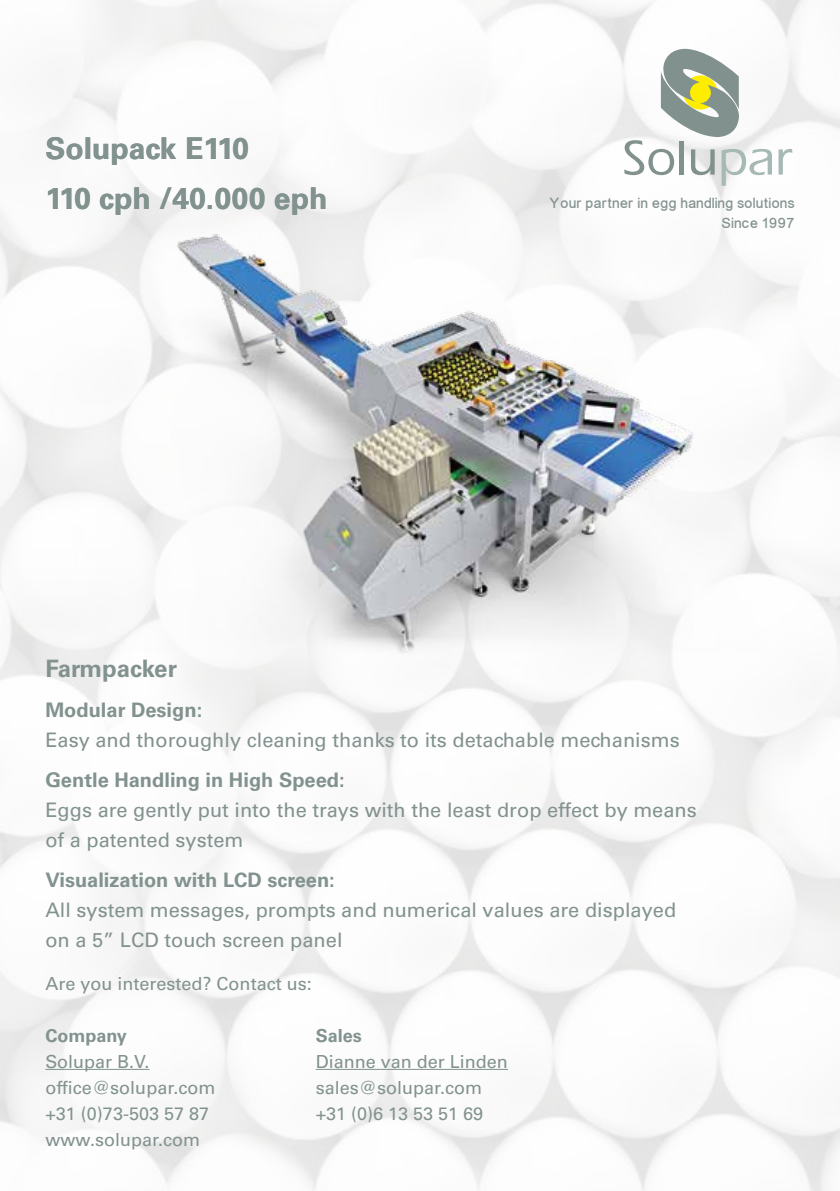
<style>
.page{position:relative;width:840px;height:1191px;background:#fff}
.page>*{position:absolute;margin:0;border:0;box-sizing:border-box;transform-origin:0 0}
.t1{font:700 30px/50px "Univers";color:#82928f}
.t2{font:700 24px "Univers";color:#82928f}
.t3{font:20px/30px "Univers";color:#82928f}
.t4{font:700 20px "Univers";color:#82928f}
.t5{font:18px "Univers";color:#82928f}
.t6{font:700 18px "Univers";color:#82928f}
.t7{font:14px/20px "ER Univers Mac";color:#82928f;text-align:right}
</style>
<div class="page">
<svg style="left:623px;top:47px;width:148px;height:139px"></svg>
<svg style="left:778px;top:149px;width:14px;height:26px"></svg>
<img style="left:54px;top:227px;width:746px;height:429px">
<hr style="left:45px;top:1069px;width:104px;height:1px;background:#82928f">
<hr style="left:315px;top:1069px;width:192px;height:1px;background:#82928f">
<h1 class="t1" style="left:45px;top:123px;width:283px">Solupack E110<br>110 cph /40.000 eph</h1>
<p class="t7" style="left:549px;top:193px;width:246px">Your partner in egg handling solutions<br>Since 1997</p>
<p class="t2" style="left:45px;top:654px;width:133px">Farmpacker</p>
<p class="t4" style="left:45px;top:698px;width:158px">Modular Design:</p>
<p class="t3" style="left:45px;top:725px;width:635px">Easy and thoroughly cleaning thanks to its detachable mechanisms</p>
<p class="t4" style="left:45px;top:768px;width:300px">Gentle Handling in High Speed:</p>
<p class="t3" style="left:45px;top:795px;width:652px">Eggs are gently put into the trays with the least drop effect by means of a patented system</p>
<p class="t4" style="left:45px;top:868px;width:291px">Visualization with LCD screen:</p>
<p class="t3" style="left:45px;top:895px;width:632px">All system messages, prompts and numerical values are displayed on a 5” LCD touch screen panel</p>
<p class="t5" style="left:45px;top:972px;width:268px">Are you interested? Contact us:</p>
<p class="t6" style="left:45px;top:1024px;width:83px">Company</p>
<p class="t6" style="left:315px;top:1024px;width:48px">Sales</p>
<p class="t5" style="left:45px;top:1050px;width:105px">Solupar B.V.</p>
<p class="t5" style="left:315px;top:1050px;width:194px">Dianne van der Linden</p>
<p class="t5" style="left:45px;top:1076px;width:171px">office@solupar.com</p>
<p class="t5" style="left:315px;top:1076px;width:168px">sales@solupar.com</p>
<p class="t5" style="left:45px;top:1102px;width:165px">+31 (0)73-503 57 87</p>
<p class="t5" style="left:315px;top:1102px;width:169px">+31 (0)6 13 53 51 69</p>
<p class="t5" style="left:45px;top:1128px;width:156px">www.solupar.com</p>
</div>
